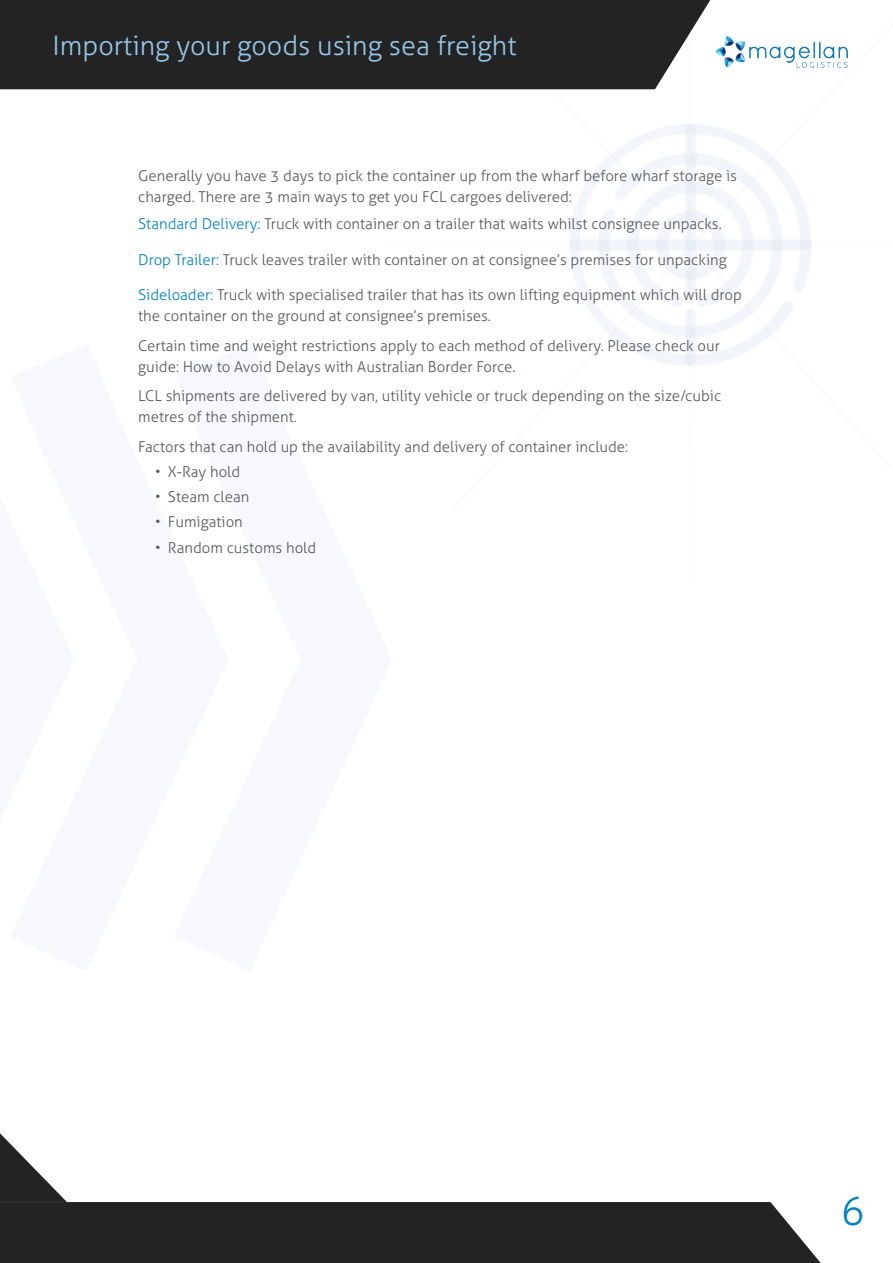
<style>
.page{position:relative;width:893px;height:1263px;background:#fff}
.page>*{position:absolute;margin:0;border:0;box-sizing:border-box;transform-origin:0 0}
.t1{font:300 39px "Aller";color:#0082c8}
.t2{font:300 27px "Aller";color:#95c8eb}
.t3{font:300 15px/21px "Aller";color:#57585a}
.s1{color:#0082c8}
.s2{color:#005187}
</style>
<div class="page">
<div style="left:0;top:1202px;width:821px;height:61px;background:#232323"></div>
<img style="left:385px;top:0;width:503px;height:575px">
<div style="left:0;top:0;width:710px;height:89px;background:#232323"></div>
<svg style="left:0;top:1133px;width:67px;height:69px"></svg>
<h2 class="t2" style="left:53px;top:29px;width:465px">Importing your goods using sea freight</h2>
<p class="t3" style="left:138px;top:165px;width:600px">Generally you have 3 days to pick the container up from the wharf before wharf storage is charged. There are 3 main ways to get you FCL cargoes delivered:</p>
<p class="t3" style="left:138px;top:213px;width:585px"><span class="s1">Standard Delivery:</span> Truck with container on a trailer that waits whilst consignee unpacks.</p>
<p class="t3" style="left:138px;top:249px;width:590px"><span class="s1">Drop Trailer:</span> Truck leaves trailer with container on at consignee’s premises for unpacking</p>
<p class="t3" style="left:138px;top:284px;width:605px"><span class="s1">Sideloader:</span> Truck with specialised trailer that has its own lifting equipment which will drop the container on the ground at consignee’s premises.</p>
<p class="t3" style="left:138px;top:335px;width:583px">Certain time and weight restrictions apply to each method of delivery. Please check our guide: How to Avoid Delays with Australian Border Force<span class="s2">.</span></p>
<p class="t3" style="left:138px;top:385px;width:585px">LCL shipments are delivered by van, utility vehicle or truck depending on the size/cubic metres of the shipment.</p>
<p class="t3" style="left:138px;top:436px;width:492px">Factors that can hold up the availability and delivery of container include:</p>
<p class="t3" style="left:155px;top:461px;width:87px">• X-Ray hold</p>
<p class="t3" style="left:155px;top:486px;width:96px">• Steam clean</p>
<p class="t3" style="left:155px;top:512px;width:89px">• Fumigation</p>
<p class="t3" style="left:155px;top:537px;width:163px">• Random customs hold</p>
<h1 class="t1" style="left:841px;top:1187px;width:25px">6</h1>
</div>
